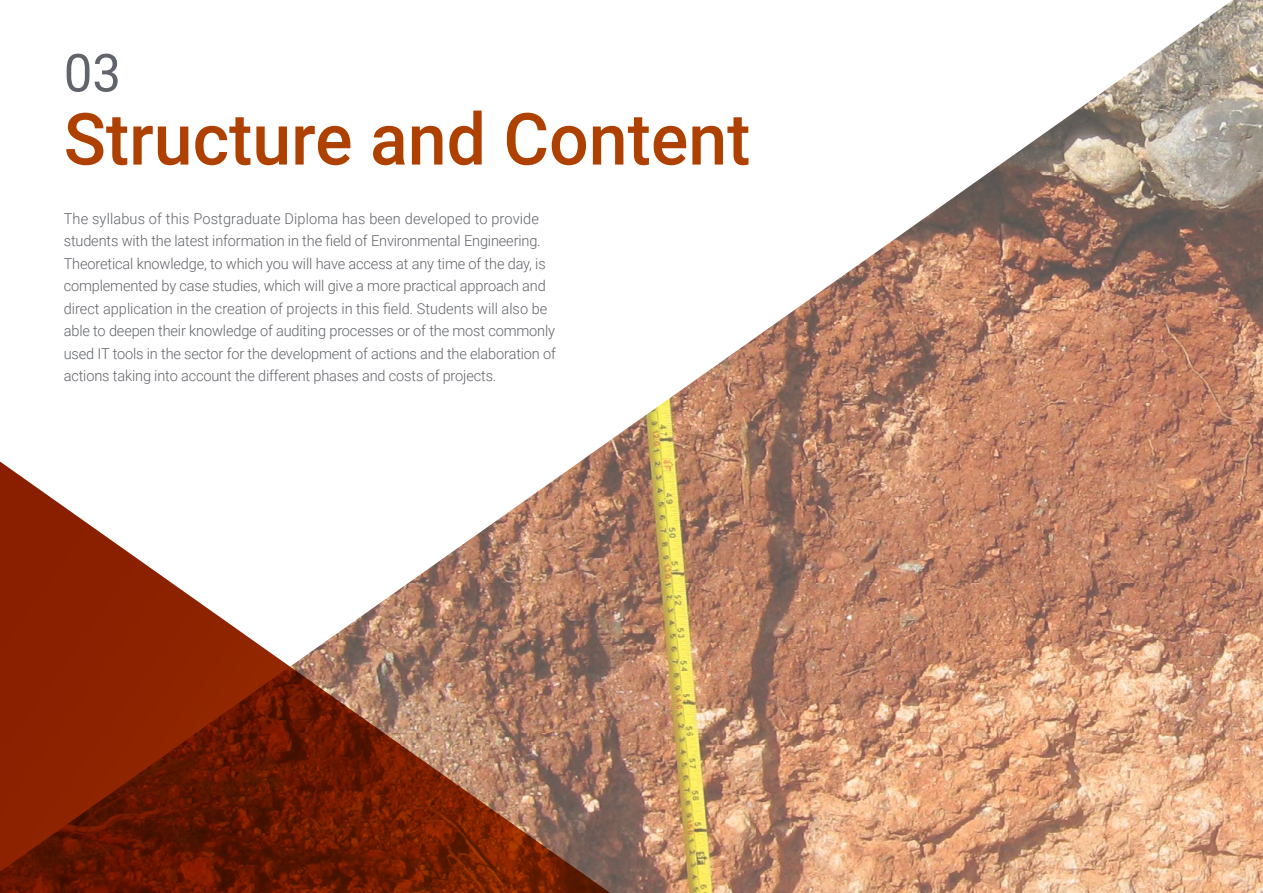
<style>
.page{position:relative;width:1263px;height:893px;background:#fff}
.page>*{position:absolute;margin:0;border:0;box-sizing:border-box;transform-origin:0 0}
.t1{font:500 72px "Roboto";color:#ae4000}
.t2{font:52.5px "Roboto";color:#61646a}
.t3{font:300 15px/22.5px "Roboto";letter-spacing:-.01em;color:#61646a}
</style>
<div class="page">
<img style="left:602px;top:0;width:661px;height:893px">
<svg style="left:0;top:446px;width:640px;height:447px"></svg>
<h2 class="t2" style="left:64px;top:36px;width:59px">03</h2>
<h1 class="t1" style="left:64px;top:89px;width:688px">Structure and Content</h1>
<p class="t3" style="left:64px;top:207px;width:494px">The syllabus of this Postgraduate Diploma has been developed to provide students with the latest information in the field of Environmental Engineering.<br>Theoretical knowledge, to which you will have access at any time of the day, is complemented by case studies, which will give a more practical approach and direct application in the creation of projects in this field. Students will also be able to deepen their knowledge of auditing processes or of the most commonly used IT tools in the sector for the development of actions and the elaboration of actions taking into account the different phases and costs of projects.</p>
</div>
